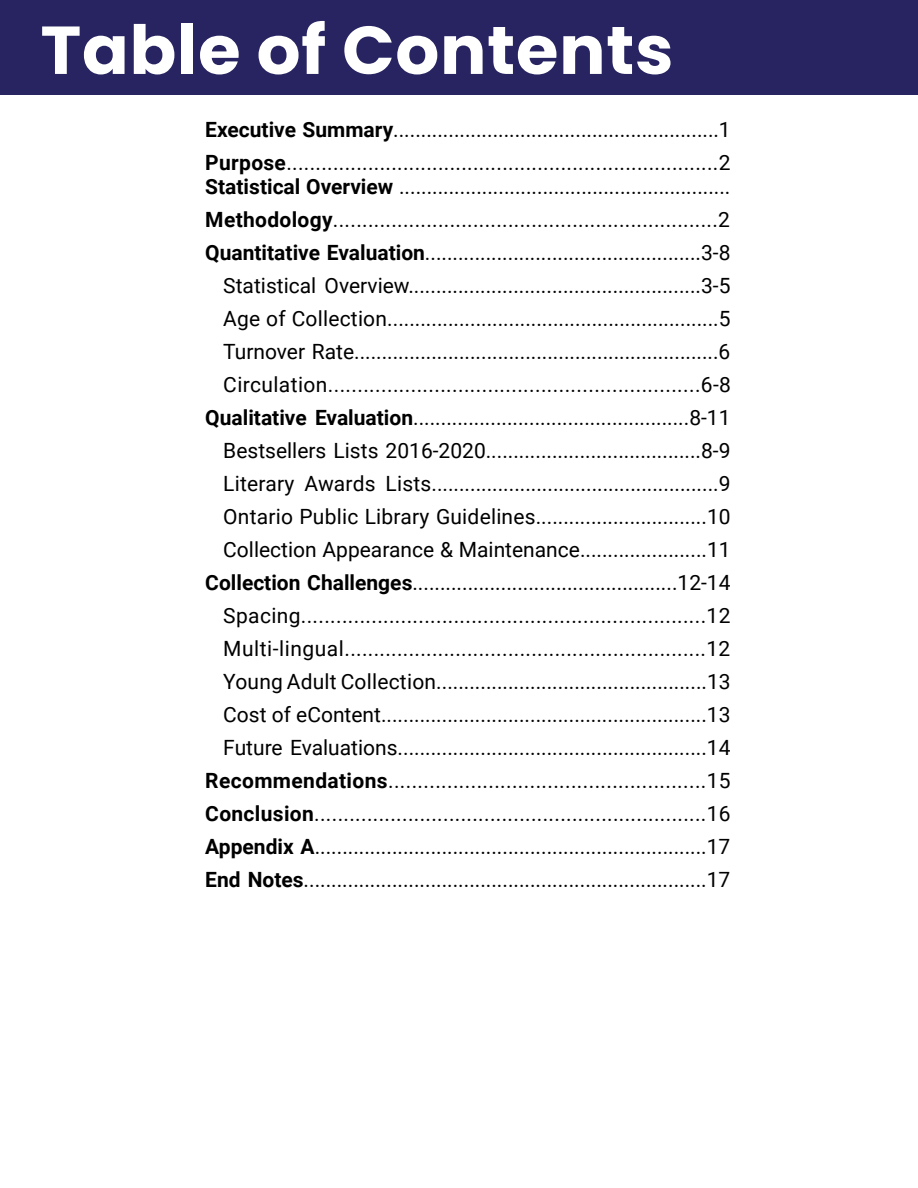
<style>
.page{position:relative;width:918px;height:1188px;background:#fff}
.page>*{position:absolute;margin:0;border:0;box-sizing:border-box;transform-origin:0 0}
.t1{font:700 67.65px "Poppins";letter-spacing:.01em;color:#fff}
.t2{font:21px/33px "Roboto";color:#000}
.t3{font:21px "Roboto";letter-spacing:.02em;color:#000}
.t4{font:21px "Roboto";letter-spacing:.025em;color:#000}
.s1{font-weight:700}
</style>
<div class="page">
<div style="left:0;top:0;width:918px;height:94px;background:#272461"></div>
<p class="t1" style="left:40px;top:11px;width:635px">Table of Contents</p>
<p class="t2" style="left:205px;top:112px;width:527px"><span class="s1">Executive Summary</span>...........................................................1</p>
<p class="t2" style="left:205px;top:145px;width:527px"><span class="s1">Purpose</span>..........................................................................2</p>
<p class="t2" style="left:205px;top:169px;width:527px"><span class="s1">Statistical Overview</span> ............................................................</p>
<p class="t2" style="left:205px;top:202px;width:526px"><span class="s1">Methodology</span>..................................................................2</p>
<p class="t2" style="left:205px;top:235px;width:527px"><span class="s1">Quantitative Evaluation</span>..................................................3-8</p>
<p class="t2" style="left:223px;top:268px;width:509px">Statistical Overview.....................................................3-5</p>
<p class="t2" style="left:223px;top:301px;width:509px">Age of Collection............................................................5</p>
<p class="t2" style="left:223px;top:334px;width:509px">Turnover Rate..................................................................6</p>
<p class="t3" style="left:223px;top:369px;width:509px">Circulation...............................................................6-8</p>
<p class="t2" style="left:205px;top:400px;width:527px"><span class="s1">Qualitative Evaluation</span>..................................................8-11</p>
<p class="t2" style="left:223px;top:433px;width:509px">Bestsellers Lists 2016-2020.......................................8-9</p>
<p class="t2" style="left:223px;top:466px;width:509px">Literary Awards Lists....................................................9</p>
<p class="t2" style="left:223px;top:499px;width:509px">Ontario Public Library Guidelines...............................10<br>Collection Appearance &amp; Maintenance.......................11</p>
<p class="t2" style="left:205px;top:565px;width:527px"><span class="s1">Collection Challenges</span>................................................12-14</p>
<p class="t2" style="left:223px;top:598px;width:509px">Spacing.....................................................................12</p>
<p class="t4" style="left:223px;top:633px;width:509px">Multi-lingual..............................................................12</p>
<p class="t2" style="left:223px;top:664px;width:509px">Young Adult Collection.................................................13<br>Cost of eContent...........................................................13</p>
<p class="t2" style="left:223px;top:730px;width:509px">Future Evaluations........................................................14</p>
<p class="t2" style="left:205px;top:763px;width:527px"><span class="s1">Recommendations</span>......................................................15</p>
<p class="t2" style="left:205px;top:796px;width:527px"><span class="s1">Conclusion</span>...................................................................16</p>
<p class="t2" style="left:205px;top:829px;width:527px"><span class="s1">Appendix A</span>.......................................................................17</p>
<p class="t2" style="left:205px;top:862px;width:527px"><span class="s1">End Notes</span>.........................................................................17</p>
</div>
